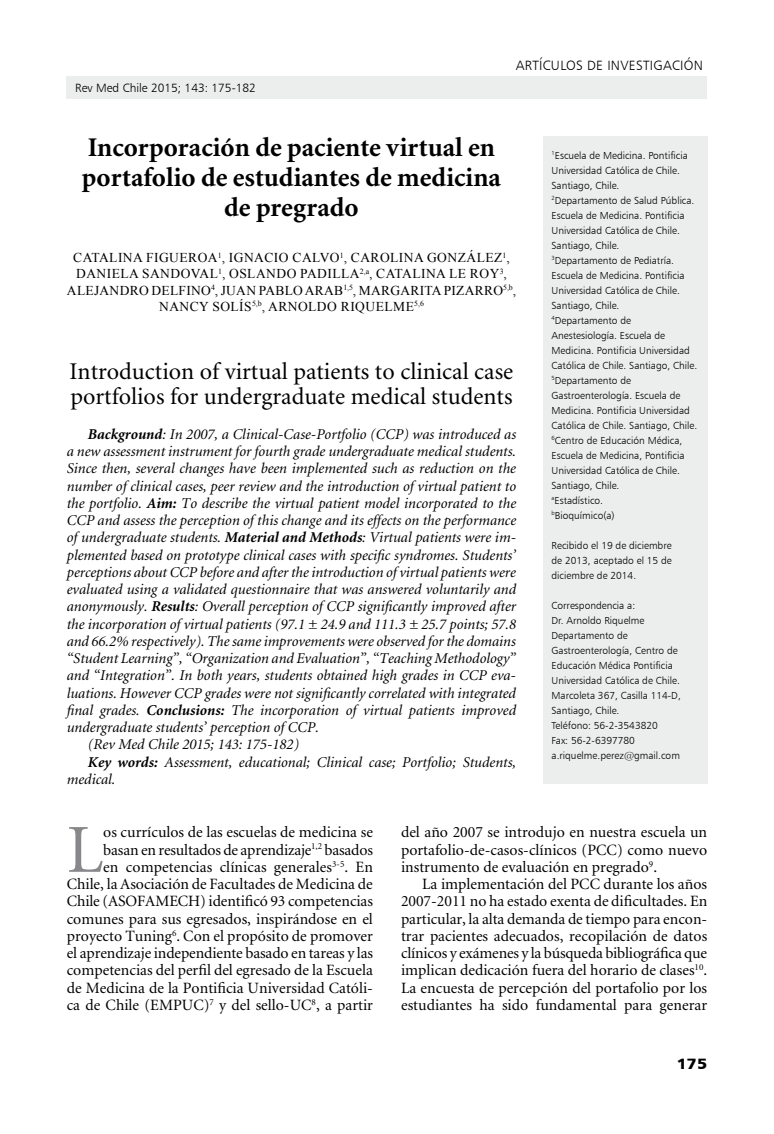
<style>
.page{position:relative;width:774px;height:1134px;background:#fff}
.page>*{position:absolute;margin:0;border:0;box-sizing:border-box;transform-origin:0 0}
.t1{font:68.85px "Minion";color:#87888a}
.t2{font:700 27px/30px "Minion";color:#000;text-align:center}
.t3{font:24px/25.5px "Minion";color:#000}
.t4{font:15.75px/17.2px "Minion";color:#000;text-align:justify}
.t5{font:italic 15px "Minion";color:#000}
.t6{font:15px "Humanist 777 BT Black B";color:#000;scale:1.1 1}
.t7{font:13.5px "Times New Roman";letter-spacing:.035em;color:#000}
.t8{font:13.5px "Humanist 777 BT Light B";color:#000}
.t9{font:12px "Humanist 777 BT Light B";color:#000}
.t10{font:10.2px/15px "Humanist 777 BT Light B";color:#000}
.t11{font:7.8px "Times New Roman";color:#000}
.s1{font-size:13.5px}
.s2{font-weight:700}
</style>
<div class="page">
<div style="left:67px;top:77px;width:640px;height:22px;background:#eceded"></div>
<div style="left:543px;top:136px;width:164px;height:648px;background:#eceded"></div>
<p class="t9" style="left:75px;top:81px;width:182px">Rev Med Chile 2015; 143: 175-182</p>
<p class="t8" style="left:516px;top:57px;width:35px">artículosdeinvestigaci</p>
<p class="t8" style="left:684px;top:57px;width:18px">ón</p>
<h2 class="t2" style="left:82px;top:133px;width:421px">Incorporación de paciente virtual en portafolio de estudiantes de medicina de pregrado</h2>
<p class="t7" style="left:73px;top:248px;width:20px">CATALINA</p>
<p class="t7" style="left:146px;top:248px;width:18px">FIGU</p>
<p class="t7" style="left:179px;top:248px;width:20px">EROA</p>
<p class="t7" style="left:218px;top:248px;width:21px"><sup>1</sup>, IGNA</p>
<p class="t7" style="left:264px;top:248px;width:106px">CIO CALVO<sup>1</sup>, CAROLINA</p>
<p class="t7" style="left:427px;top:248px;width:11px">GONZ</p>
<p class="t7" style="left:466px;top:248px;width:45px">ÁLEZ<sup>1</sup>,</p>
<p class="t7" style="left:76px;top:264px;width:10px">DANI</p>
<p class="t7" style="left:112px;top:264px;width:50px">ELA SANDO</p>
<p class="t7" style="left:191px;top:264px;width:68px">VAL <sup>1</sup>, OSLANDO</p>
<p class="t7" style="left:300px;top:264px;width:17px">PADILLA</p>
<p class="t7" style="left:360px;top:264px;width:36px"><sup>2,a</sup>, CATALINA</p>
<p class="t7" style="left:449px;top:264px;width:59px">LE ROY<sup>3</sup>,</p>
<p class="t7" style="left:67px;top:281px;width:44px">ALEJANDRO</p>
<p class="t7" style="left:151px;top:281px;width:86px">DELFINO<sup>4</sup>, JUAN</p>
<p class="t7" style="left:259px;top:281px;width:17px">PABLO</p>
<p class="t7" style="left:305px;top:281px;width:11px">ARAB</p>
<p class="t7" style="left:343px;top:281px;width:26px"><sup>1,5</sup>, MARGARITA</p>
<p class="t7" style="left:444px;top:281px;width:18px">PIZARRO</p>
<p class="t11" style="left:503px;top:282px;width:14px">5,b<span class="s1">,</span></p>
<p class="t7" style="left:159px;top:297px;width:12px">NAN</p>
<p class="t7" style="left:190px;top:297px;width:90px">CY SOLÍS<sup>5,b</sup>, ARNOLDO</p>
<p class="t7" style="left:341px;top:297px;width:10px">RIQU</p>
<p class="t7" style="left:376px;top:297px;width:50px">ELME<sup>5,6</sup></p>
<h3 class="t3" style="left:69px;top:359px;width:445px">Introduction of virtual patients to clinical case portfolios for undergraduate medical students</h3>
<p class="t5" style="left:88px;top:427px;width:430px"><span class="s2">Background</span>: In 2007, a Clinical-Case-Portfolio (CCP) was introduced as</p>
<p class="t5" style="left:67px;top:444px;width:451px">a new assessment instrument for fourth grade undergraduate medical students.</p>
<p class="t5" style="left:67px;top:461px;width:451px">Since then, several changes have been implemented such as reduction on the</p>
<p class="t5" style="left:67px;top:478px;width:451px">number of clinical cases, peer review and the introduction of virtual patient to</p>
<p class="t5" style="left:67px;top:496px;width:451px">the portfolio. <span class="s2">Aim:</span> To describe the virtual patient model incorporated to the</p>
<p class="t5" style="left:67px;top:513px;width:451px">CCP and assess the perception of this change and its effects on the performance</p>
<p class="t5" style="left:67px;top:530px;width:451px">of undergraduate students. <span class="s2">Material and Methods</span>: Virtual patients were im-</p>
<p class="t5" style="left:67px;top:547px;width:451px">plemented based on prototype clinical cases with specific syndromes. Students’</p>
<p class="t5" style="left:67px;top:565px;width:451px">perceptions about CCP before and after the introduction of virtual patients were</p>
<p class="t5" style="left:67px;top:582px;width:451px">evaluated using a validated questionnaire that was answered voluntarily and</p>
<p class="t5" style="left:67px;top:599px;width:451px">anonymously. <span class="s2">Results</span>: Overall perception of CCP significantly improved after</p>
<p class="t5" style="left:67px;top:616px;width:451px">the incorporation of virtual patients (97.1 ± 24.9 and 111.3 ± 25.7 points; 57.8</p>
<p class="t5" style="left:67px;top:634px;width:451px">and 66.2% respectively). The same improvements were observed for the domains</p>
<p class="t5" style="left:67px;top:651px;width:451px">“Student Learning”, “Organization and Evaluation”, “Teaching Methodology”</p>
<p class="t5" style="left:67px;top:668px;width:451px">and “Integration”. In both years, students obtained high grades in CCP eva-</p>
<p class="t5" style="left:67px;top:685px;width:451px">luations. However CCP grades were not significantly correlated with integrated</p>
<p class="t5" style="left:67px;top:703px;width:451px">final grades. <span class="s2">Conclusions:</span> The incorporation of virtual patients improved</p>
<p class="t5" style="left:67px;top:720px;width:254px">undergraduate students’ perception of CCP.</p>
<p class="t5" style="left:88px;top:737px;width:213px">(Rev Med Chile 2015; 143: 175-182)</p>
<p class="t5" style="left:88px;top:754px;width:430px"><span class="s2">Key words:</span> Assessment, educational; Clinical case; Portfolio; Students,</p>
<p class="t5" style="left:67px;top:772px;width:50px">medical.</p>
<p class="t10" style="left:551px;top:148px;width:147px"><sup>1</sup>Escuela de Medicina. Pontificia<br>Universidad Católica de Chile.<br>Santiago, Chile.<br><sup>2</sup>Departamento de Salud Pública.<br>Escuela de Medicina. Pontificia<br>Universidad Católica de Chile.<br>Santiago, Chile.<br><sup>3</sup>Departamento de Pediatría.<br>Escuela de Medicina. Pontificia<br>Universidad Católica de Chile.<br>Santiago, Chile.<br><sup>4</sup>Departamento de<br>Anestesiología. Escuela de<br>Medicina. Pontificia Universidad<br>Católica de Chile. Santiago, Chile.<br><sup>5</sup>Departamento de<br>Gastroenterología. Escuela de<br>Medicina. Pontificia Universidad<br>Católica de Chile. Santiago, Chile.<br><sup>6</sup>Centro de Educación Médica,<br>Escuela de Medicina, Pontificia<br>Universidad Católica de Chile.<br>Santiago, Chile.<br><sup>a</sup>Estadístico.<br><sup>b</sup>Bioquímico(a)</p>
<p class="t10" style="left:551px;top:538px;width:122px;text-align:justify">Recibido el 19 de diciembre de 2013, aceptado el 15 de diciembre de 2014.</p>
<p class="t10" style="left:551px;top:598px;width:131px">Correspondencia a:<br>Dr. Arnoldo Riquelme<br>Departamento de<br>Gastroenterología, Centro de<br>Educación Médica Pontificia<br>Universidad Católica de Chile.<br>Marcoleta 367, Casilla 114-D,<br>Santiago, Chile.<br>Teléfono: 56-2-3543820<br>Fax: 56-2-6397780 a.riquelme.perez@gmail.com</p>
<p class="t4" style="left:67px;top:824px;width:308px;text-align:right">os currículos de las escuelas de medicina se basan en resultados de aprendizaje<sup>1,2</sup> basados<br>en competencias clínicas generales<sup>3-5</sup>. En Chile, la Asociación de Facultades de Medicina de Chile (ASOFAMECH) identificó 93 competencias comunes para sus egresados, inspirándose en el proyecto Tuning<sup>6</sup>. Con el propósito de promover el aprendizaje independiente basado en tareas y las competencias del perfil del egresado de la Escuela de Medicina de la Pontificia Universidad Católi&shy;ca de Chile (EMPUC)<sup>7</sup> y del sello-UC<sup>8</sup>, a partir</p>
<p class="t4" style="left:401px;top:824px;width:308px">del año 2007 se introdujo en nuestra escuela un portafolio-de-casos-clínicos (PCC) como nuevo instrumento de evaluación en pregrado<sup>9</sup>.</p>
<h1 class="t1" style="left:67px;top:816px;width:38px">L</h1>
<p class="t4" style="left:401px;top:876px;width:308px;text-indent:21px">La implementación del PCC durante los años 2007-2011 no ha estado exenta de dificultades. En particular, la alta demanda de tiempo para encon&shy;trar pacientes adecuados, recopilación de datos clínicos y exámenes y la búsqueda bibliográfica que implican dedicación fuera del horario de clases<sup>10</sup>.<br>La encuesta de percepción del portafolio por los estudiantes ha sido fundamental para generar</p>
<p class="t6" style="left:677px;top:1054px;width:29px">175</p>
</div>
